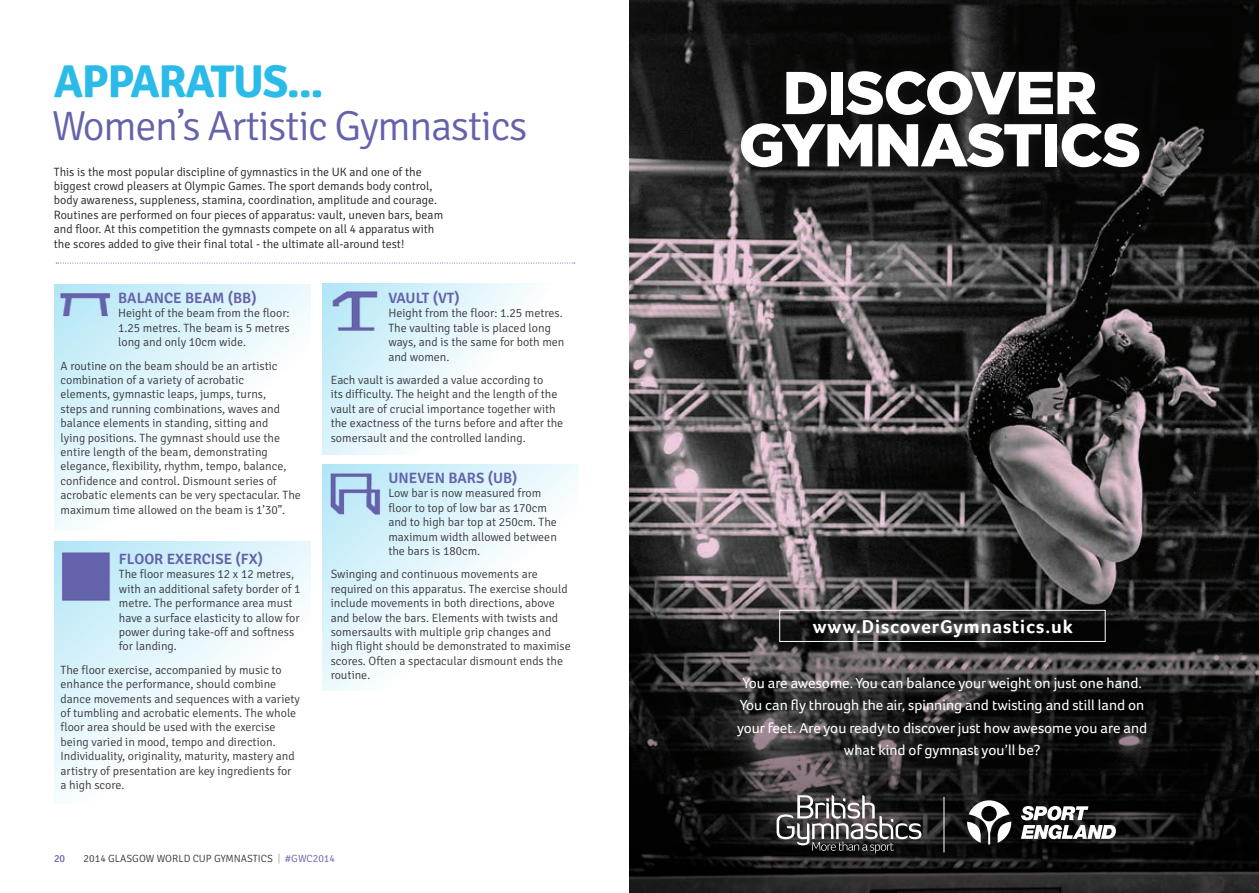
<style>
.page{position:relative;width:1259px;height:893px;background:#fff}
.page>*{position:absolute;margin:0;border:0;box-sizing:border-box;transform-origin:0 0}
.t1{font:900 60.3px "Gotham";letter-spacing:-.025em;color:#fff}
.t2{font:700 46.05px "Signika";letter-spacing:-.03em;color:#2abbe9}
.t3{font:300 42px "Signika";letter-spacing:-.03em;color:#6462aa}
.t4{font:700 19.05px "Foco";letter-spacing:.05em;color:#fff}
.t5{font:15px/22.5px "Foco";color:#fff;text-align:center}
.t6{font:600 15px "Signika";color:#6462aa}
.t7{font:300 12px/14.4px "Signika";color:#36363b}
.t8{font:300 12px/14.4px "Signika";color:#231f20}
.t9{font:300 10.5px "Signika";color:#38383d}
.t10{font:10.5px "Signika";color:#6462aa}
.s1{color:#9d9fa2}
.s2{color:#6462aa}
</style>
<div class="page">
<img style="left:629px;top:0;width:630px;height:394px">
<svg style="left:54px;top:284px;width:256px;height:246px"></svg>
<svg style="left:323px;top:284px;width:208px;height:171px"></svg>
<svg style="left:323px;top:465px;width:256px;height:226px"></svg>
<img style="left:322px;top:284px;width:66px;height:60px">
<img style="left:322px;top:468px;width:66px;height:58px">
<img style="left:54px;top:284px;width:64px;height:51px">
<svg style="left:56px;top:263px;width:519px;height:1px"></svg>
<svg style="left:54px;top:541px;width:256px;height:259px"></svg>
<svg style="left:629px;top:394px;width:630px;height:499px;background:#393637"></svg>
<img style="left:54px;top:550px;width:65px;height:59px">
<div style="left:728px;top:58px;width:426px;height:126px;background:#231f20;opacity:.75"></div>
<svg style="left:776px;top:795px;width:145px;height:58px;background:#575555"></svg>
<svg style="left:1021px;top:806px;width:95px;height:33px"></svg>
<svg style="left:967px;top:800px;width:44px;height:44px"></svg>
<svg style="left:1129px;top:858px;width:5px;height:5px"></svg>
<hr style="left:943px;top:797px;width:1px;height:55px;background:#fff">
<div style="left:769px;top:599px;width:347px;height:53px;background:#231f20;opacity:.25"></div>
<div style="left:779px;top:610px;width:326px;height:32px;border:1px solid #fff"></div>
<p class="t2" style="left:54px;top:54px;width:271px">APPARATUS...</p>
<p class="t3" style="left:52px;top:102px;width:477px">Women’s Artistic Gymnastics</p>
<p class="t8" style="left:54px;top:164px;width:391px">This is the most popular discipline of gymnastics in the UK and one of the biggest crowd pleasers at Olympic Games. The sport demands body control, body awareness, suppleness, stamina, coordination, amplitude and courage.<br>Routines are performed on four pieces of apparatus: vault, uneven bars, beam and floor. At this competition the gymnasts compete on all 4 apparatus with the scores added to give their final total - the ultimate all-around test!</p>
<p class="t6" style="left:118px;top:289px;width:140px">BALANCE BEAM (BB)</p>
<p class="t7" style="left:118px;top:306px;width:173px;text-align:justify">Height of the beam from the floor:<br>1.25 metres. The beam is 5 metres long and only 10cm wide.</p>
<p class="t7" style="left:61px;top:359px;width:242px">A routine on the beam should be an artistic combination of a variety of acrobatic<br>elements, gymnastic leaps, jumps, turns,<br>steps and running combinations, waves and balance elements in standing, sitting and<br>lying positions. The gymnast should use the entire length of the beam, demonstrating elegance, flexibility, rhythm, tempo, balance, confidence and control. Dismount series of acrobatic elements can be very spectacular. The maximum time allowed on the beam is 1’30”.</p>
<p class="t6" style="left:119px;top:550px;width:146px">FLOOR EXERCISE (FX)</p>
<p class="t7" style="left:119px;top:567px;width:183px">The floor measures 12 x 12 metres, with an additional safety border of 1 metre. The performance area must have a surface elasticity to allow for power during take-off and softness for landing.</p>
<p class="t7" style="left:61px;top:663px;width:241px">The floor exercise, accompanied by music to enhance the performance, should combine dance movements and sequences with a variety of tumbling and acrobatic elements. The whole floor area should be used with the exercise being varied in mood, tempo and direction.<br>Individuality, originality, maturity, mastery and artistry of presentation are key ingredients for a high score.</p>
<p class="t6" style="left:388px;top:289px;width:73px">VAULT (VT)</p>
<p class="t7" style="left:388px;top:306px;width:178px">Height from the floor: 1.25 metres.<br>The vaulting table is placed long ways, and is the same for both men and women.</p>
<p class="t7" style="left:331px;top:373px;width:234px">Each vault is awarded a value according to<br>its difficulty. The height and the length of the vault are of crucial importance together with the exactness of the turns before and after the somersault and the controlled landing.</p>
<p class="t6" style="left:388px;top:469px;width:131px">UNEVEN BARS (UB)</p>
<p class="t7" style="left:388px;top:486px;width:170px">Low bar is now measured from floor to top of low bar as 170cm and to high bar top at 250cm. The maximum width allowed between the bars is 180cm.</p>
<p class="t7" style="left:331px;top:567px;width:242px">Swinging and continuous movements are required on this apparatus. The exercise should include movements in both directions, above and below the bars. Elements with twists and somersaults with multiple grip changes and high flight should be demonstrated to maximise scores. Often a spectacular dismount ends the routine.</p>
<p class="t10" style="left:54px;top:852px;width:13px">20</p>
<p class="t9" style="left:84px;top:852px;width:253px">2014 GLASGOW WORLD CUP GYMNASTICS <span class="s1">|</span> <span class="s2">#GWC2014</span></p>
<p class="t1" style="left:782px;top:51px;width:316px">DISCOVER</p>
<p class="t1" style="left:738px;top:103px;width:404px">GYMNASTICS</p>
<p class="t4" style="left:812px;top:615px;width:261px">www.DiscoverGymnastics.uk</p>
<p class="t5" style="left:737px;top:671px;width:412px">You are awesome. You can balance your weight on just one hand.<br>You can fly through the air, spinning and twisting and still land on your feet. Are you ready to discover just how awesome you are and what kind of gymnast you’ll be?</p>
</div>
